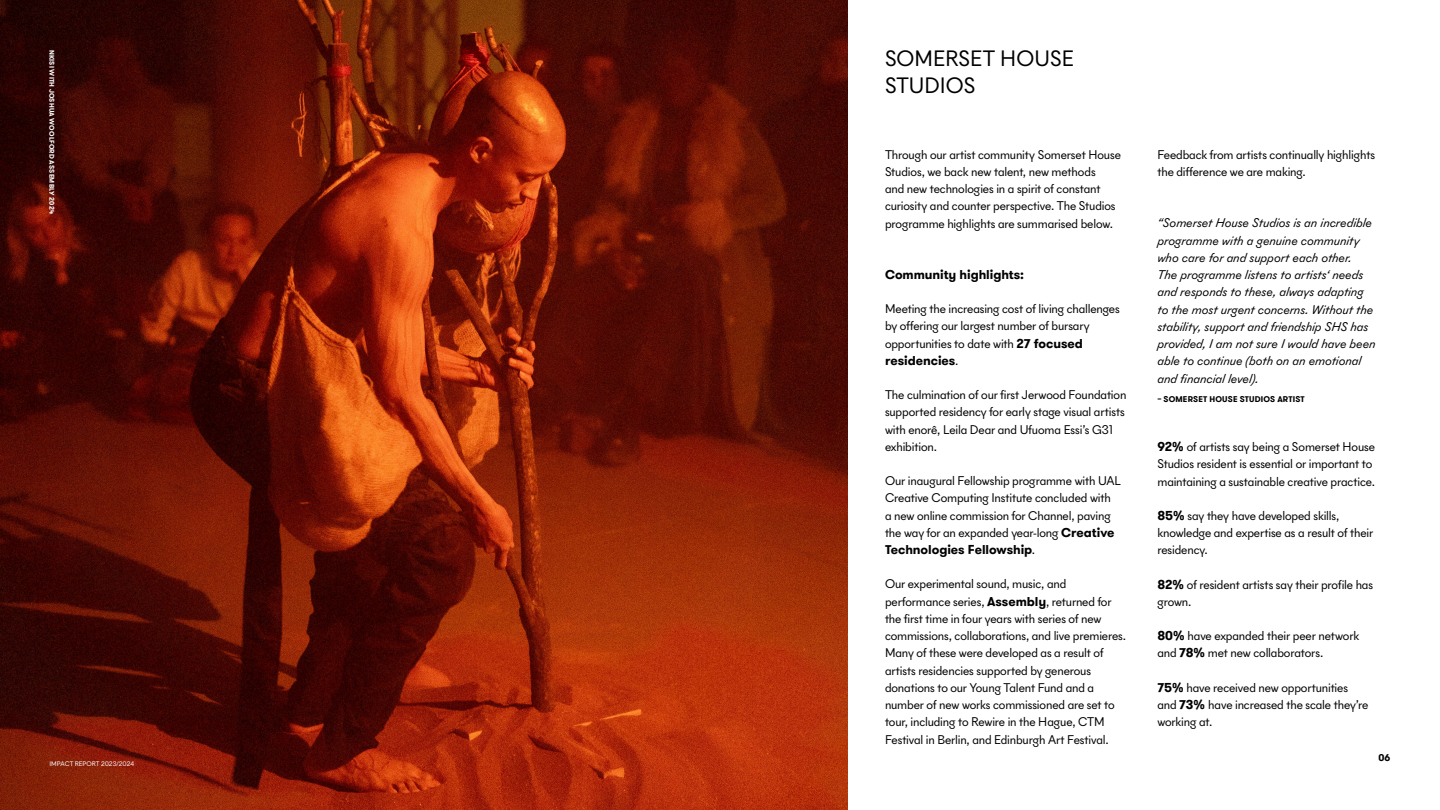
<style>
.page{position:relative;width:1440px;height:810px;background:#fff}
.page>*{position:absolute;margin:0;border:0;box-sizing:border-box;transform-origin:0 0}
.t1{font:22.5px/27px "New Paris Skyline";color:#000}
.t2{font:12.75px/17.2px "New Paris Skyline";letter-spacing:-.01em;color:#000}
.t3{font:italic 12.75px/17.2px "New Paris Skyline";letter-spacing:-.005em;color:#000}
.t4{font:700 12.75px "GT Walsheim";letter-spacing:-.005em;color:#000}
.t5{font:700 9.75px "GT Walsheim";color:#000}
.t6{font:700 8.25px "GT Walsheim";letter-spacing:.02em;color:#000}
.t7{font:700 6.75px "GT Walsheim";letter-spacing:.03em;color:#fff}
.t8{font:6.75px "New Paris Skyline";letter-spacing:-.005em;color:#fff}
.s1{font-family:"GT Walsheim";font-weight:700}
.s2{font-family:"New Paris Skyline";font-weight:400}
</style>
<div class="page">
<img style="left:0;top:0;width:848px;height:810px">
<p class="t7" style="left:56px;top:50px;width:166px;rotate:90deg">NKISI WITH JOSHUA WOOLFORD ASSEMBLY 2024</p>
<p class="t8" style="left:50px;top:759px;width:86px">IMPACT REPORT 2023/2024</p>
<h1 class="t1" style="left:885px;top:45px;width:191px">SOMERSET HOUSE<br>STUDIOS</h1>
<p class="t2" style="left:885px;top:145px;width:237px">Through our artist community Somerset House Studios, we back new talent, new methods<br>and new technologies in a spirit of constant curiosity and counter perspective. The Studios programme highlights are summarised below.</p>
<p class="t4" style="left:885px;top:266px;width:141px">Community highlights:</p>
<p class="t2" style="left:885px;top:300px;width:236px">Meeting the increasing cost of living challenges by offering our largest number of bursary opportunities to date with <span class="s1">27 focused</span></p>
<p class="t4" style="left:885px;top:352px;width:75px">residencies<span class="s2">.</span></p>
<p class="t2" style="left:885px;top:386px;width:243px">The culmination of our first Jerwood Foundation supported residency for early stage visual artists with enorê, Leila Dear and Ufuoma Essi’s G31 exhibition.</p>
<p class="t2" style="left:885px;top:472px;width:238px">Our inaugural Fellowship programme with UAL Creative Computing Institute concluded with<br>a new online commission for Channel, paving the way for an expanded year-long <span class="s1">Creative</span></p>
<p class="t4" style="left:885px;top:541px;width:152px">Technologies Fellowship<span class="s2">.</span></p>
<p class="t2" style="left:885px;top:575px;width:243px">Our experimental sound, music, and performance series, <span class="s1">Assembly</span>, returned for the first time in four years with series of new commissions, collaborations, and live premieres.<br>Many of these were developed as a result of artists residencies supported by generous donations to our Young Talent Fund and a number of new works commissioned are set to tour, including to Rewire in the Hague, CTM Festival in Berlin, and Edinburgh Art Festival.</p>
<p class="t2" style="left:1157px;top:145px;width:219px">Feedback from artists continually highlights the difference we are making.</p>
<p class="t3" style="left:1157px;top:214px;width:220px">“Somerset House Studios is an incredible programme with a genuine community who care for and support each other.<br>The programme listens to artists‘ needs and responds to these, always adapting to the most urgent concerns. Without the stability, support and friendship SHS has provided, I am not sure I would have been able to continue (both on an emotional and financial level).</p>
<p class="t6" style="left:1157px;top:393px;width:149px">– SOMERSET HOUSE STUDIOS ARTIST</p>
<p class="t2" style="left:1157px;top:438px;width:219px"><span class="s1">92%</span> of artists say being a Somerset House<br>Studios resident is essential or important to maintaining a sustainable creative practice.</p>
<p class="t2" style="left:1157px;top:507px;width:217px"><span class="s1">85%</span> say they have developed skills, knowledge and expertise as a result of their residency.</p>
<p class="t2" style="left:1157px;top:576px;width:217px"><span class="s1">82%</span> of resident artists say their profile has grown.</p>
<p class="t2" style="left:1157px;top:627px;width:203px"><span class="s1">80%</span> have expanded their peer network and <span class="s1">78%</span> met new collaborators.</p>
<p class="t2" style="left:1157px;top:678px;width:212px"><span class="s1">75%</span> have received new opportunities and <span class="s1">73%</span> have increased the scale they’re working at.</p>
<p class="t5" style="left:1378px;top:751px;width:13px">06</p>
</div>
